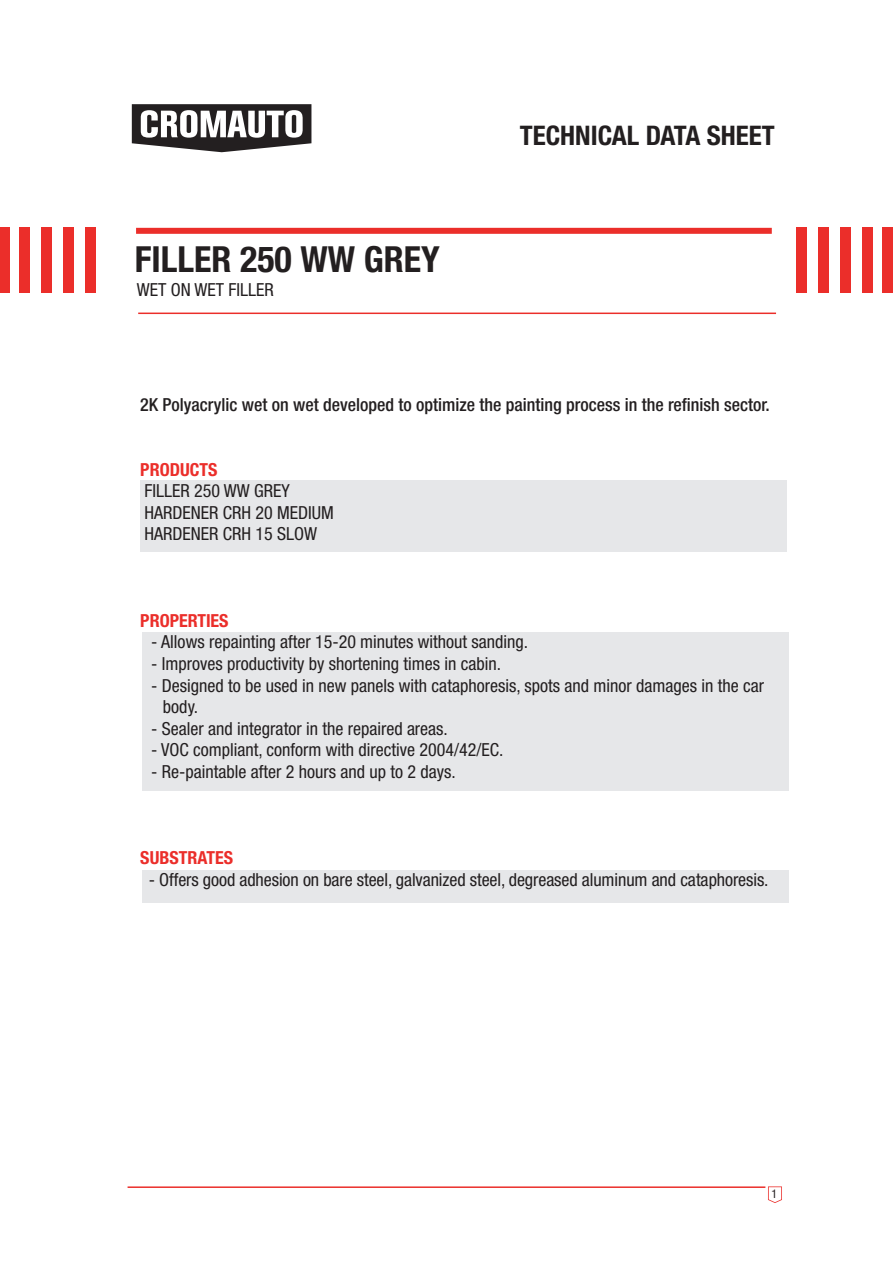
<style>
.page{position:relative;width:893px;height:1263px;background:#fff}
.page>*{position:absolute;margin:0;border:0;box-sizing:border-box;transform-origin:0 0}
.t1{font:700 condensed 36px "Helvetica Neue LT Std";color:#231f20}
.t2{font:700 condensed 27px "Helvetica Neue LT Std";color:#231f20}
.t3{font:condensed 18px/21.6px "Helvetica Neue LT Std";color:#231f20}
.t4{font:500 condensed 18px "Helvetica Neue LT Std";color:#231f20}
.t5{font:700 condensed 18px "Helvetica Neue LT Std";color:#eb2e2a}
.t6{font:condensed 12px "Helvetica Neue LT Std";color:#231f20}
</style>
<div class="page">
<div style="left:140px;top:480px;width:647px;height:72px;background:#e6e7e9"></div>
<div style="left:142px;top:632px;width:647px;height:159px;background:#e6e7e9"></div>
<div style="left:142px;top:870px;width:647px;height:32px;background:#e6e7e9"></div>
<svg style="left:132px;top:104px;width:179px;height:48px"></svg>
<hr style="left:138px;top:313px;width:638px;height:1px;background:#eb2e2a">
<hr style="left:128px;top:1186px;width:637px;height:2px;background:#eb2e2a">
<div style="left:136px;top:228px;width:636px;height:6px;background:#eb2e2a"></div>
<div style="left:63px;top:227px;width:11px;height:66px;background:#eb2e2a"></div>
<div style="left:85px;top:227px;width:11px;height:66px;background:#eb2e2a"></div>
<div style="left:19px;top:228px;width:11px;height:65px;background:#eb2e2a"></div>
<div style="left:41px;top:228px;width:11px;height:65px;background:#eb2e2a"></div>
<div style="left:882px;top:228px;width:11px;height:65px;background:#eb2e2a"></div>
<div style="left:0;top:227px;width:10px;height:66px;background:#eb2e2a"></div>
<div style="left:840px;top:227px;width:11px;height:66px;background:#eb2e2a"></div>
<div style="left:862px;top:227px;width:11px;height:66px;background:#eb2e2a"></div>
<div style="left:796px;top:228px;width:11px;height:65px;background:#eb2e2a"></div>
<div style="left:818px;top:228px;width:11px;height:65px;background:#eb2e2a"></div>
<svg style="left:768px;top:1186px;width:14px;height:17px"></svg>
<p class="t1" style="left:135px;top:238px;width:307px">FILLER 250 WW GREY</p>
<p class="t3" style="left:137px;top:278px;width:138px">WET ON WET FILLER</p>
<p class="t2" style="left:520px;top:119px;width:256px">TECHNICAL DATA SHEET</p>
<p class="t4" style="left:140px;top:394px;width:631px">2K Polyacrylic wet on wet developed to optimize the painting process in the refinish sector.</p>
<p class="t5" style="left:140px;top:458px;width:79px">PRODUCTS</p>
<p class="t3" style="left:145px;top:480px;width:147px">FILLER 250 WW GREY</p>
<p class="t3" style="left:145px;top:501px;width:191px">HARDENER CRH 20 MEDIUM</p>
<p class="t3" style="left:145px;top:523px;width:174px">HARDENER CRH 15 SLOW</p>
<p class="t5" style="left:140px;top:609px;width:90px">PROPERTIES</p>
<p class="t3" style="left:151px;top:631px;width:378px">- Allows repainting after 15-20 minutes without sanding.</p>
<p class="t3" style="left:151px;top:653px;width:351px">- Improves productivity by shortening times in cabin.</p>
<p class="t3" style="left:163px;top:674px;width:603px;text-indent:-12px">- Designed to be used in new panels with cataphoresis, spots and minor damages in the car body.</p>
<p class="t3" style="left:151px;top:717px;width:298px">- Sealer and integrator in the repaired areas.</p>
<p class="t3" style="left:151px;top:739px;width:354px">- VOC compliant, conform with directive 2004/42/EC.</p>
<p class="t3" style="left:151px;top:761px;width:306px">- Re-paintable after 2 hours and up to 2 days.</p>
<p class="t5" style="left:140px;top:847px;width:94px">SUBSTRATES</p>
<p class="t3" style="left:149px;top:869px;width:621px">- Offers good adhesion on bare steel, galvanized steel, degreased aluminum and cataphoresis.</p>
<p class="t6" style="left:771px;top:1187px;width:7px">1</p>
</div>
